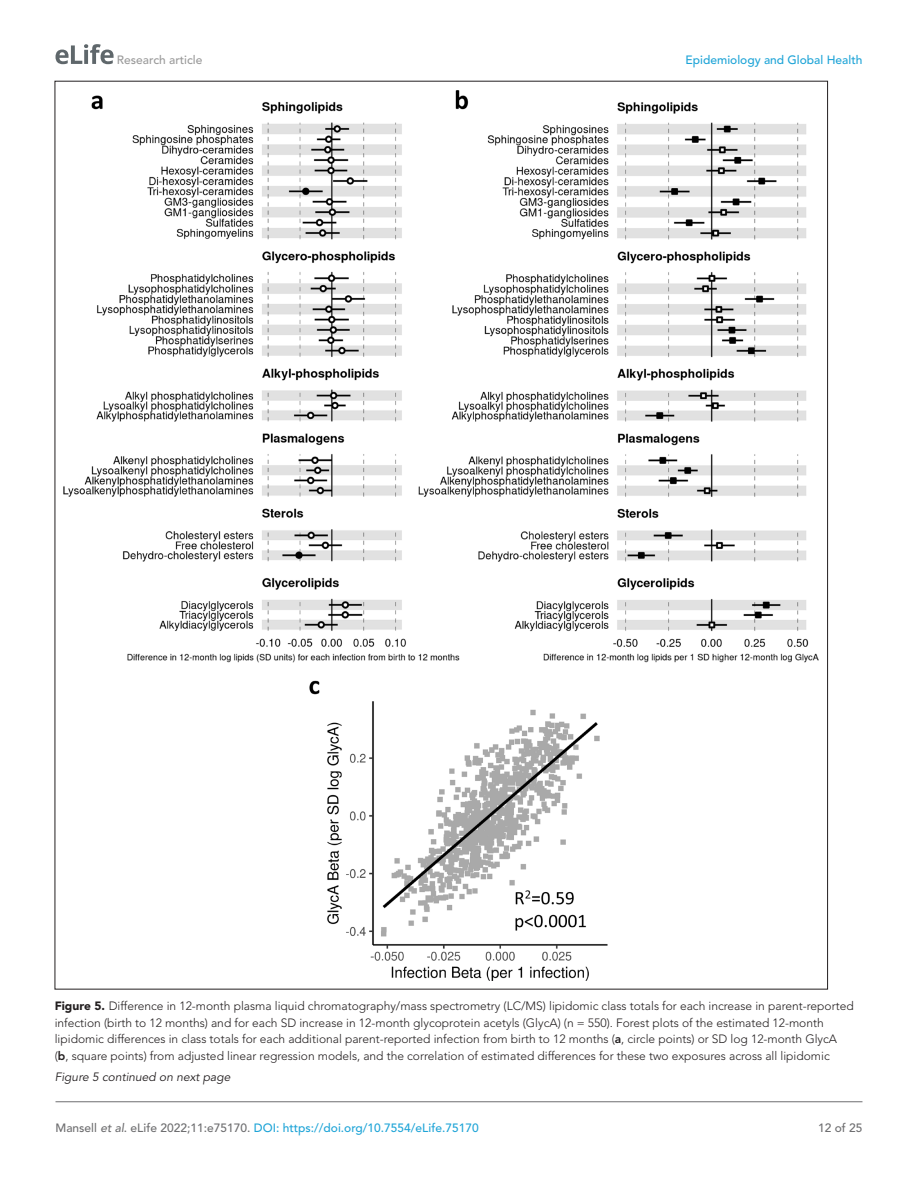
<style>
.page{position:relative;width:918px;height:1188px;background:#fff}
.page>*{position:absolute;margin:0;border:0;box-sizing:border-box;transform-origin:0 0}
.t1{font:300 12px/16.5px "Avenir LT Std";color:#231f20}
.t2{font:500 12px "Avenir LT Std";color:#1ea4d7}
.t3{font:italic 12px "Avenir LT Std";color:#231f20}
.t4{font:500 12px "Avenir LT Std";color:#9a9a9a}
.t5{font:500 12px "Avenir LT Std";color:#6e6e70}
.s1{font-weight:900}
.s2{font-weight:800}
.s3{color:#6e6e70}
.s4{font-style:italic;color:#6e6e70}
</style>
<div class="page">
<svg style="left:56px;top:44px;width:58px;height:20px"></svg>
<hr style="left:56px;top:1101px;width:806px;height:1px;background:#6e6e70">
<img style="left:64px;top:90px;width:755px;height:890px">
<p class="t4" style="left:117px;top:53px;width:87px">Research article</p>
<p class="t2" style="left:686px;top:53px;width:178px">Epidemiology and Global Health</p>
<p class="t1" style="left:55px;top:998px;width:800px"><span class="s1">Figure 5.</span> Difference in 12-month plasma liquid chromatography/mass spectrometry (LC/MS) lipidomic class totals for each increase in parent-reported infection (birth to 12 months) and for each SD increase in 12-month glycoprotein acetyls (GlycA) (n = 550). Forest plots of the estimated 12-month lipidomic differences in class totals for each additional parent-reported infection from birth to 12 months (<span class="s2">a</span>, circle points) or SD log 12-month GlycA (<span class="s2">b</span>, square points) from adjusted linear regression models, and the correlation of estimated differences for these two exposures across all lipidomic</p>
<p class="t3" style="left:55px;top:1070px;width:177px">Figure 5 continued on next page</p>
<p class="t2" style="left:56px;top:1121px;width:425px"><span class="s3">Mansell</span> <span class="s4">et al</span><span class="s3">. eLife 2022;11:e75170.</span> DOI: https://doi.org/10.7554/eLife.75170</p>
<p class="t5" style="left:818px;top:1121px;width:46px">12 of 25</p>
</div>
